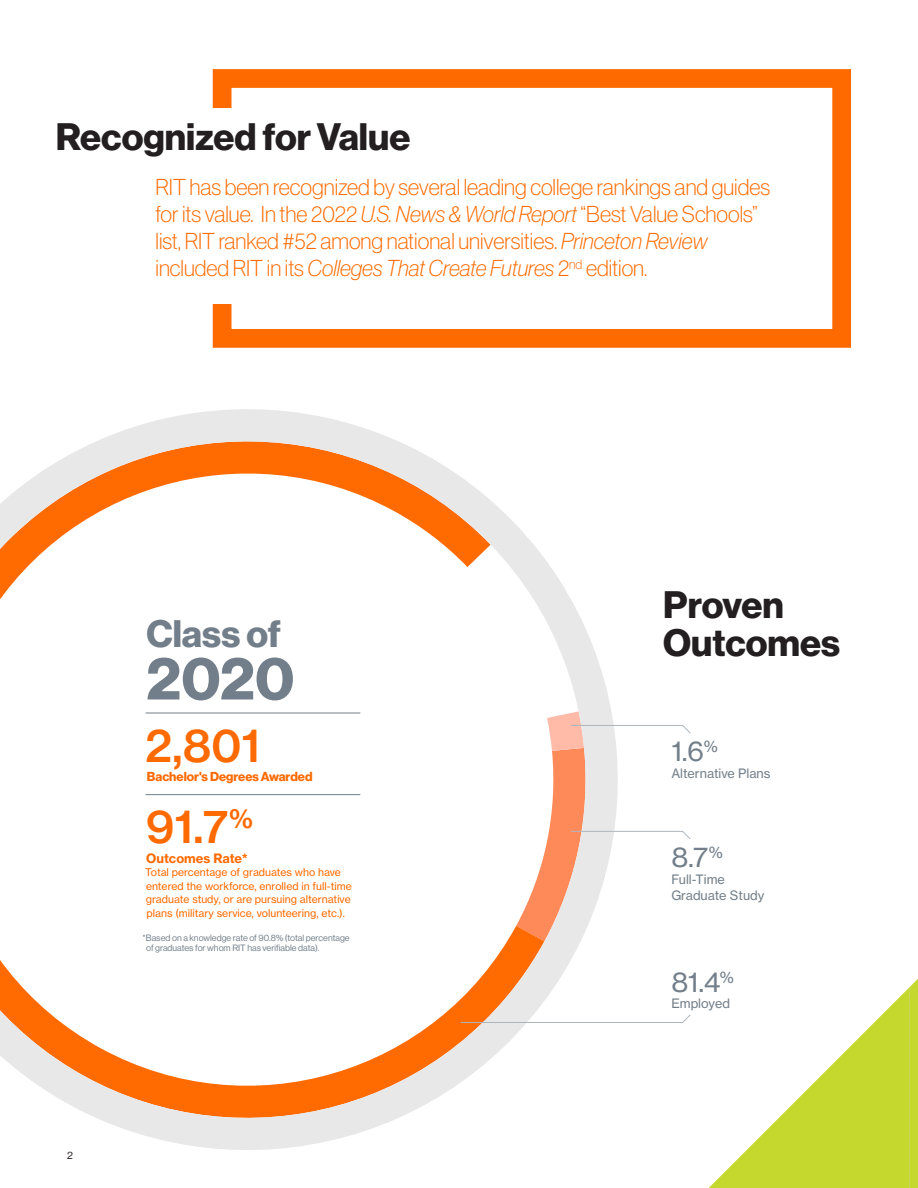
<style>
.page{position:relative;width:918px;height:1188px;background:#fff}
.page>*{position:absolute;margin:0;border:0;box-sizing:border-box;transform-origin:0 0}
.FAQ{font:60px "N Haas Grotesk DS Std 75 Bd";color:#727f8a}
.by_the_numbers{font:45px "N Haas Grotesk TX Std 65 Md";color:#ff6a00}
.t1{font:37.5px/37.5px "N Haas Grotesk DS Std 75 Bd";color:#231f20}
.FAQ-2{font:37.5px "N Haas Grotesk DS Std 75 Bd";color:#727f8a}
.by_the_numbers-2{font:27px "N Haas Grotesk TX Std 55 Rg";color:#727f8a}
.intro{font:22.5px/27px "N Haas Grotesk DS Std 35 X Lt";color:#ff6a00}
.Body____Haas{font:12.75px "N Haas Grotesk TX Std 55 Rg";color:#727f8a}
.t2{font:12.75px "N Haas Grotesk DS Std 75 Bd";color:#ff6a00}
.Body____Haas-2{font:12.75px "N Haas Grotesk TX Std 75 Bd";color:#ff6a00}
.Body____Haas-3{font:10.5px/13.5px "N Haas Grotesk TX Std 55 Rg";color:#ff6a00}
.t3{font:10.5px "N Haas Grotesk DS Std 55 Rg";color:#231f20}
.t4{font:9px/10.5px "N Haas Grotesk DS Std 55 Rg";color:#727f8a}
.s1{font-family:"N Haas Grotesk DS Std 36 X Lt It"}
</style>
<div class="page">
<svg style="left:0;top:409px;width:611px;height:741px"></svg>
<div style="left:213px;top:69px;width:638px;height:279px;border:19px solid #ff6a00"></div>
<div style="left:36px;top:108px;width:400px;height:195px;background:#fff"></div>
<svg style="left:909px;top:979px;width:9px;height:209px;background:#c5d835"></svg>
<svg style="left:709px;top:988px;width:200px;height:200px"></svg>
<hr style="left:146px;top:713px;width:214px;height:1px;background:#727f8a">
<hr style="left:146px;top:794px;width:214px;height:1px;background:#727f8a">
<svg style="left:516px;top:711px;width:175px;height:230px"></svg>
<svg style="left:460px;top:1014px;width:231px;height:9px"></svg>
<h1 class="t1" style="left:56px;top:119px;width:356px">Recognized for Value</h1>
<p class="intro" style="left:156px;top:174px;width:616px">RIT has been recognized by several leading college rankings and guides for its value. In the 2022 <span class="s1">U.S. News &amp; World Report</span> “Best Value Schools” list, RIT ranked #52 among national universities. <span class="s1">Princeton Review </span>included RIT in its <span class="s1">Colleges That Create Futures</span> 2<sup>nd</sup> edition.</p>
<p class="FAQ-2" style="left:146px;top:612px;width:136px">Class of</p>
<p class="FAQ" style="left:146px;top:643px;width:150px">2020</p>
<p class="by_the_numbers" style="left:145px;top:717px;width:117px">2,801</p>
<p class="t2" style="left:147px;top:769px;width:167px">Bachelor's Degrees Awarded</p>
<p class="by_the_numbers" style="left:146px;top:799px;width:109px">91.7<sup>%</sup></p>
<p class="Body____Haas-2" style="left:146px;top:850px;width:103px">Outcomes Rate*</p>
<p class="Body____Haas-3" style="left:145px;top:866px;width:208px">Total percentage of graduates who have entered the workforce, enrolled in full-time graduate study, or are pursuing alternative plans (military service, volunteering, etc.).</p>
<p class="t4" style="left:146px;top:932px;width:205px;text-indent:-4px">*Based on a knowledge rate of 90.8% (total percentage of graduates for whom RIT has verifiable data).</p>
<p class="t3" style="left:67px;top:1149px;width:7px">2</p>
<h1 class="t1" style="left:663px;top:587px;width:178px">Proven<br>Outcomes</h1>
<p class="by_the_numbers-2" style="left:671px;top:735px;width:48px">1.6<sup>%</sup></p>
<p class="Body____Haas" style="left:671px;top:765px;width:101px">Alternative Plans</p>
<p class="by_the_numbers-2" style="left:671px;top:841px;width:53px">8.7<sup>%</sup></p>
<p class="Body____Haas" style="left:671px;top:871px;width:55px">Full-Time</p>
<p class="Body____Haas" style="left:671px;top:888px;width:95px">Graduate Study</p>
<p class="by_the_numbers-2" style="left:671px;top:965px;width:64px">81.4<sup>%</sup></p>
<p class="Body____Haas" style="left:671px;top:996px;width:60px">Employed</p>
</div>
